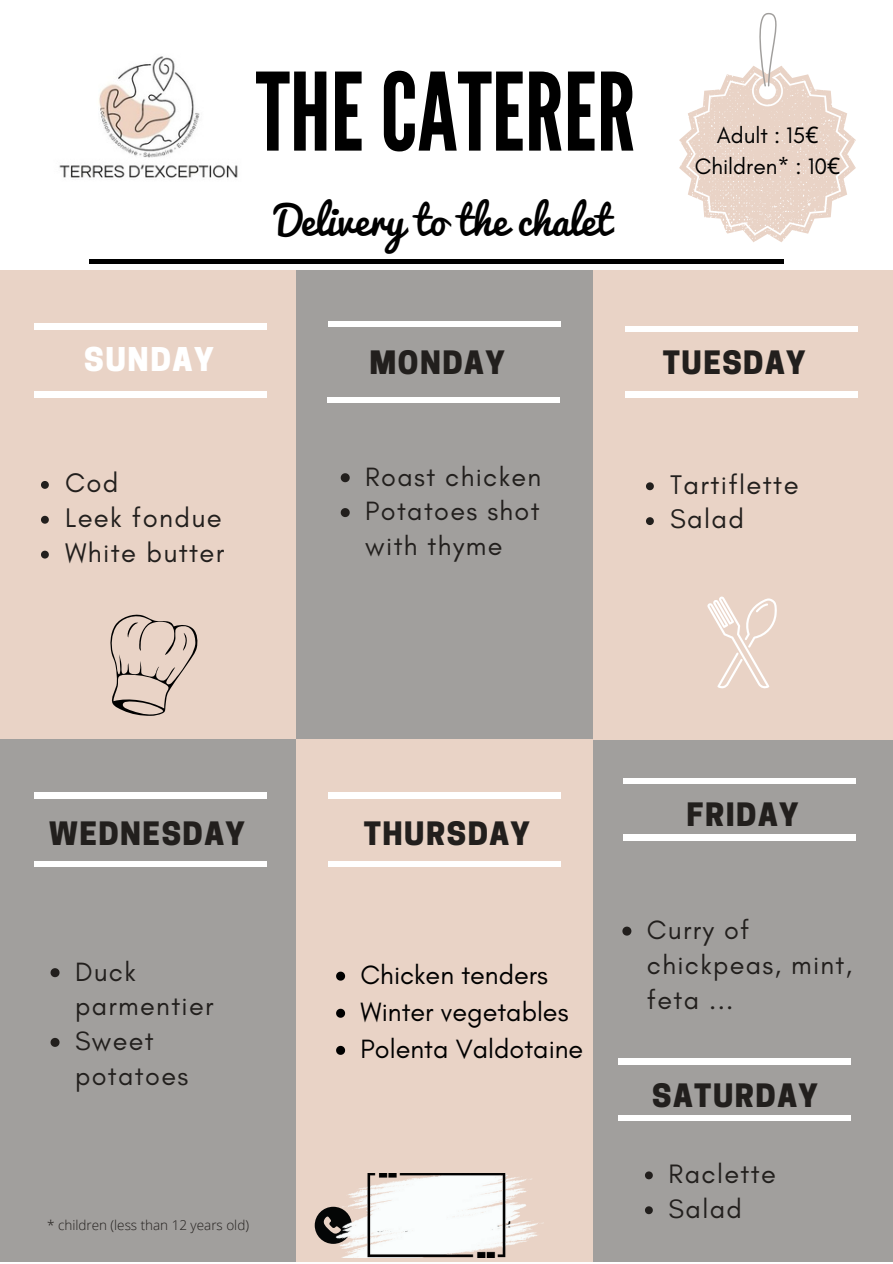
<style>
.page{position:relative;width:893px;height:1264px;background:#fff}
.page>*{position:absolute;margin:0;border:0;box-sizing:border-box;transform-origin:0 0}
.t1{font:107.55px "League Gothic";color:#000}
.t2{font:39.45px "Pacifico";color:#000}
.t3{font:800 30.75px "Cooper Hewitt";letter-spacing:.05em;color:#fff}
.t4{font:800 30.3px "Cooper Hewitt";letter-spacing:.05em;color:#221f1d}
.t5{font:27.45px "Glacial Indifference";letter-spacing:.05em;color:#221f1d}
.t6{font:27.15px "Glacial Indifference";letter-spacing:.05em;color:#221f1d}
.t7{font:27px/34.8px "Glacial Indifference";letter-spacing:.05em;color:#221f1d}
.t8{font:27px "Glacial Indifference";color:#000}
.t9{font:22.8px "Glacial Indifference";color:#000}
.t10{font:300 13.5px "Open Sans";color:#221f1d}
.s1{font-family:"Noto Sans"}
</style>
<div class="page">
<div style="left:0;top:270px;width:297px;height:469px;background:#e9d3c6"></div>
<div style="left:34px;top:323px;width:232px;height:6px;background:#fff"></div>
<div style="left:34px;top:392px;width:232px;height:5px;background:#fff"></div>
<div style="left:296px;top:270px;width:298px;height:469px;background:#a19f9d"></div>
<div style="left:594px;top:270px;width:298px;height:469px;background:#e9d3c6"></div>
<div style="left:328px;top:321px;width:232px;height:6px;background:#fff"></div>
<div style="left:327px;top:397px;width:232px;height:6px;background:#fff"></div>
<div style="left:625px;top:326px;width:233px;height:6px;background:#fff"></div>
<div style="left:625px;top:391px;width:233px;height:6px;background:#fff"></div>
<div style="left:0;top:739px;width:296px;height:522px;background:#a19f9d"></div>
<div style="left:34px;top:792px;width:232px;height:6px;background:#fff"></div>
<div style="left:34px;top:861px;width:232px;height:5px;background:#fff"></div>
<div style="left:296px;top:739px;width:298px;height:522px;background:#e9d3c6"></div>
<div style="left:594px;top:740px;width:298px;height:521px;background:#a19f9d"></div>
<div style="left:328px;top:792px;width:232px;height:6px;background:#fff"></div>
<div style="left:328px;top:861px;width:232px;height:5px;background:#fff"></div>
<div style="left:623px;top:778px;width:232px;height:5px;background:#fff"></div>
<div style="left:623px;top:834px;width:232px;height:6px;background:#fff"></div>
<div style="left:618px;top:1058px;width:233px;height:6px;background:#fff"></div>
<div style="left:618px;top:1115px;width:233px;height:5px;background:#fff"></div>
<svg style="left:110px;top:614px;width:88px;height:102px"></svg>
<div style="left:89px;top:259px;width:695px;height:5px;background:#000"></div>
<svg style="left:679px;top:13px;width:176px;height:229px"></svg>
<img style="left:27px;top:8px;width:241px;height:241px;border-radius:50%">
<svg style="left:707px;top:596px;width:70px;height:93px"></svg>
<svg style="left:315px;top:1206px;width:18px;height:37px"></svg>
<svg style="left:41px;top:481px;width:8px;height:8px"></svg>
<svg style="left:41px;top:516px;width:8px;height:7px"></svg>
<svg style="left:41px;top:550px;width:8px;height:8px"></svg>
<svg style="left:341px;top:473px;width:9px;height:9px"></svg>
<svg style="left:341px;top:508px;width:9px;height:9px"></svg>
<svg style="left:51px;top:968px;width:9px;height:9px"></svg>
<svg style="left:51px;top:1038px;width:9px;height:8px"></svg>
<svg style="left:622px;top:926px;width:9px;height:9px"></svg>
<svg style="left:645px;top:1171px;width:7px;height:8px"></svg>
<svg style="left:645px;top:1206px;width:7px;height:8px"></svg>
<svg style="left:646px;top:482px;width:7px;height:8px"></svg>
<svg style="left:646px;top:517px;width:7px;height:8px"></svg>
<svg style="left:336px;top:971px;width:9px;height:9px"></svg>
<svg style="left:336px;top:1008px;width:9px;height:9px"></svg>
<svg style="left:336px;top:1045px;width:9px;height:9px"></svg>
<img style="left:333px;top:1173px;width:210px;height:84px">
<p class="t1" style="left:256px;top:50px;width:381px">THECATERER</p>
<p class="t2" style="left:276px;top:200px;width:337px">Delivery to the chalet</p>
<p class="t9" style="left:716px;top:121px;width:103px">Adult : 15<span class="s1">€</span></p>
<p class="t9" style="left:694px;top:152px;width:147px">Children* : 10<span class="s1">€</span></p>
<p class="t3" style="left:84px;top:348px;width:131px">SUNDAY</p>
<p class="t5" style="left:65px;top:466px;width:55px">Cod</p>
<p class="t5" style="left:65px;top:501px;width:158px">Leek fondue</p>
<p class="t5" style="left:65px;top:536px;width:161px">White butter</p>
<p class="t4" style="left:369px;top:351px;width:137px">MONDAY</p>
<p class="t7" style="left:365px;top:459px;width:177px">Roast chicken</p>
<p class="t7" style="left:365px;top:493px;width:176px">Potatoes shot with thyme</p>
<p class="t4" style="left:662px;top:351px;width:144px">TUESDAY</p>
<p class="t5" style="left:670px;top:467px;width:130px">Tartiflette</p>
<p class="t5" style="left:670px;top:502px;width:76px">Salad</p>
<p class="t4" style="left:49px;top:822px;width:197px">WEDNESDAY</p>
<p class="t7" style="left:75px;top:953px;width:140px">Duck parmentier</p>
<p class="t7" style="left:75px;top:1023px;width:115px">Sweet potatoes</p>
<p class="t10" style="left:47px;top:1215px;width:203px">* children (less than 12 years old)</p>
<p class="t4" style="left:364px;top:822px;width:168px">THURSDAY</p>
<p class="t8" style="left:360px;top:958px;width:189px">Chicken tenders</p>
<p class="t8" style="left:360px;top:995px;width:209px">Winter vegetables</p>
<p class="t8" style="left:360px;top:1032px;width:224px">Polenta Valdotaine</p>
<p class="t4" style="left:686px;top:803px;width:114px">FRIDAY</p>
<p class="t7" style="left:647px;top:912px;width:207px">Curry of chickpeas, mint, feta ...</p>
<p class="t4" style="left:652px;top:1083px;width:167px">SATURDAY</p>
<p class="t6" style="left:668px;top:1156px;width:109px">Raclette</p>
<p class="t6" style="left:668px;top:1191px;width:75px">Salad</p>
</div>
